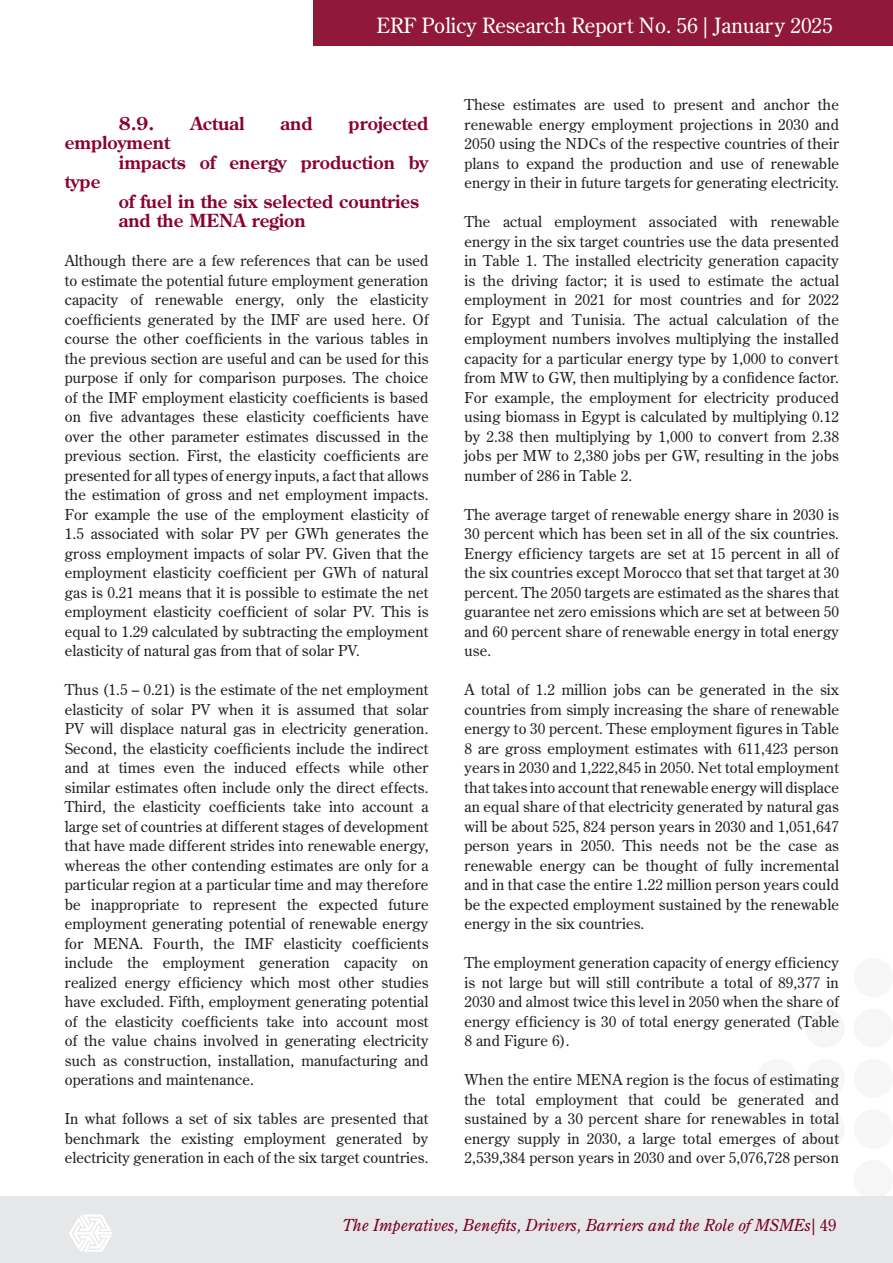
<style>
.page{position:relative;width:893px;height:1263px;background:#fff}
.page>*{position:absolute;margin:0;border:0;box-sizing:border-box;transform-origin:0 0}
.t1{font:21px "Century Old Style Std";color:#fff}
.PRR_2{font:700 18px "Century Old Style Std";color:#8b012f}
.t2{font:italic 16.5px "Century Old Style Std";color:#7a0027}
.Text_inside{font:15px/19.5px "Century Old Style Std";letter-spacing:.01em;color:#231f20;text-align:justify}
.s1{font-style:normal}
</style>
<div class="page">
<div style="left:0;top:1196px;width:893px;height:67px;background:#e6e7e9"></div>
<div style="left:313px;top:0;width:580px;height:45px;background:#901839"></div>
<div style="left:854px;top:1160px;width:39px;height:39px;background:#f6f6f6;border-radius:50%"></div>
<div style="left:854px;top:1109px;width:39px;height:40px;background:#f6f6f6;border-radius:50%"></div>
<div style="left:854px;top:1059px;width:39px;height:39px;background:#f6f6f6;border-radius:50%"></div>
<div style="left:854px;top:1008px;width:39px;height:40px;background:#f6f6f6;border-radius:50%"></div>
<div style="left:805px;top:1109px;width:40px;height:40px;background:#f6f6f6;border-radius:50%"></div>
<div style="left:805px;top:1059px;width:40px;height:39px;background:#f6f6f6;border-radius:50%"></div>
<div style="left:805px;top:1008px;width:40px;height:40px;background:#f6f6f6;border-radius:50%"></div>
<div style="left:757px;top:1059px;width:39px;height:39px;background:#f6f6f6;border-radius:50%"></div>
<svg style="left:69px;top:1214px;width:43px;height:38px"></svg>
<h1 class="t1" style="left:376px;top:12px;width:458px">ERF Policy Research Report No. 56 | January 2025</h1>
<p class="PRR_2" style="left:119px;top:111px;width:37px">8.9.</p>
<p class="PRR_2" style="left:190px;top:111px;width:56px">Actual</p>
<p class="PRR_2" style="left:281px;top:111px;width:33px">and</p>
<p class="PRR_2" style="left:349px;top:111px;width:81px">projected</p>
<p class="PRR_2" style="left:65px;top:131px;width:107px">employment</p>
<p class="PRR_2" style="left:119px;top:150px;width:311px">impacts of energy production by</p>
<p class="PRR_2" style="left:65px;top:170px;width:37px">type</p>
<p class="PRR_2" style="left:119px;top:189px;width:302px">of fuel in the six selected countries</p>
<p class="PRR_2" style="left:119px;top:209px;width:188px">and the MENA region</p>
<p class="Text_inside" style="left:65px;top:251px;width:365px">Although there are a few references that can be used to estimate the potential future employment generation capacity of renewable energy, only the elasticity coefficients generated by the IMF are used here. Of course the other coefficients in the various tables in the previous section are useful and can be used for this purpose if only for comparison purposes. The choice of the IMF employment elasticity coefficients is based on five advantages these elasticity coefficients have over the other parameter estimates discussed in the previous section. First, the elasticity coefficients are presented for all types of energy inputs, a fact that allows the estimation of gross and net employment impacts.<br>For example the use of the employment elasticity of 1.5 associated with solar PV per GWh generates the gross employment impacts of solar PV. Given that the employment elasticity coefficient per GWh of natural gas is 0.21 means that it is possible to estimate the net employment elasticity coefficient of solar PV. This is equal to 1.29 calculated by subtracting the employment elasticity of natural gas from that of solar PV.</p>
<p class="Text_inside" style="left:65px;top:680px;width:365px">Thus (1.5 – 0.21) is the estimate of the net employment elasticity of solar PV when it is assumed that solar PV will displace natural gas in electricity generation.<br>Second, the elasticity coefficients include the indirect and at times even the induced effects while other similar estimates often include only the direct effects.<br>Third, the elasticity coefficients take into account a large set of countries at different stages of development that have made different strides into renewable energy, whereas the other contending estimates are only for a particular region at a particular time and may therefore be inappropriate to represent the expected future employment generating potential of renewable energy for MENA. Fourth, the IMF elasticity coefficients include the employment generation capacity on realized energy efficiency which most other studies have excluded. Fifth, employment generating potential of the elasticity coefficients take into account most of the value chains involved in generating electricity such as construction, installation, manufacturing and operations and maintenance.</p>
<p class="Text_inside" style="left:65px;top:1109px;width:365px">In what follows a set of six tables are presented that benchmark the existing employment generated by electricity generation in each of the six target countries.</p>
<p class="Text_inside" style="left:464px;top:95px;width:376px">These estimates are used to present and anchor the renewable energy employment projections in 2030 and 2050 using the NDCs of the respective countries of their plans to expand the production and use of renewable energy in their in future targets for generating electricity.</p>
<p class="Text_inside" style="left:464px;top:212px;width:376px">The actual employment associated with renewable energy in the six target countries use the data presented in Table 1. The installed electricity generation capacity is the driving factor; it is used to estimate the actual employment in 2021 for most countries and for 2022 for Egypt and Tunisia. The actual calculation of the employment numbers involves multiplying the installed capacity for a particular energy type by 1,000 to convert from MW to GW, then multiplying by a confidence factor.<br>For example, the employment for electricity produced using biomass in Egypt is calculated by multiplying 0.12 by 2.38 then multiplying by 1,000 to convert from 2.38 jobs per MW to 2,380 jobs per GW, resulting in the jobs number of 286 in Table 2.</p>
<p class="Text_inside" style="left:464px;top:504px;width:376px">The average target of renewable energy share in 2030 is 30 percent which has been set in all of the six countries.<br>Energy efficiency targets are set at 15 percent in all of the six countries except Morocco that set that target at 30 percent. The 2050 targets are estimated as the shares that guarantee net zero emissions which are set at between 50 and 60 percent share of renewable energy in total energy use.</p>
<p class="Text_inside" style="left:464px;top:680px;width:376px">A total of 1.2 million jobs can be generated in the six countries from simply increasing the share of renewable energy to 30 percent. These employment figures in Table 8 are gross employment estimates with 611,423 person years in 2030 and 1,222,845 in 2050. Net total employment that takes into account that renewable energy will displace an equal share of that electricity generated by natural gas will be about 525, 824 person years in 2030 and 1,051,647 person years in 2050. This needs not be the case as renewable energy can be thought of fully incremental and in that case the entire 1.22 million person years could be the expected employment sustained by the renewable energy in the six countries.</p>
<p class="Text_inside" style="left:464px;top:953px;width:376px">The employment generation capacity of energy efficiency is not large but will still contribute a total of 89,377 in 2030 and almost twice this level in 2050 when the share of energy efficiency is 30 of total energy generated (Table 8 and Figure 6).</p>
<p class="Text_inside" style="left:464px;top:1070px;width:376px">When the entire MENA region is the focus of estimating the total employment that could be generated and sustained by a 30 percent share for renewables in total energy supply in 2030, a large total emerges of about 2,539,384 person years in 2030 and over 5,076,728 person</p>
<p class="t2" style="left:343px;top:1214px;width:495px">The Imperatives, Benefits, Drivers, Barriers and the Role of MSMEs<span class="s1">| 49</span></p>
</div>
